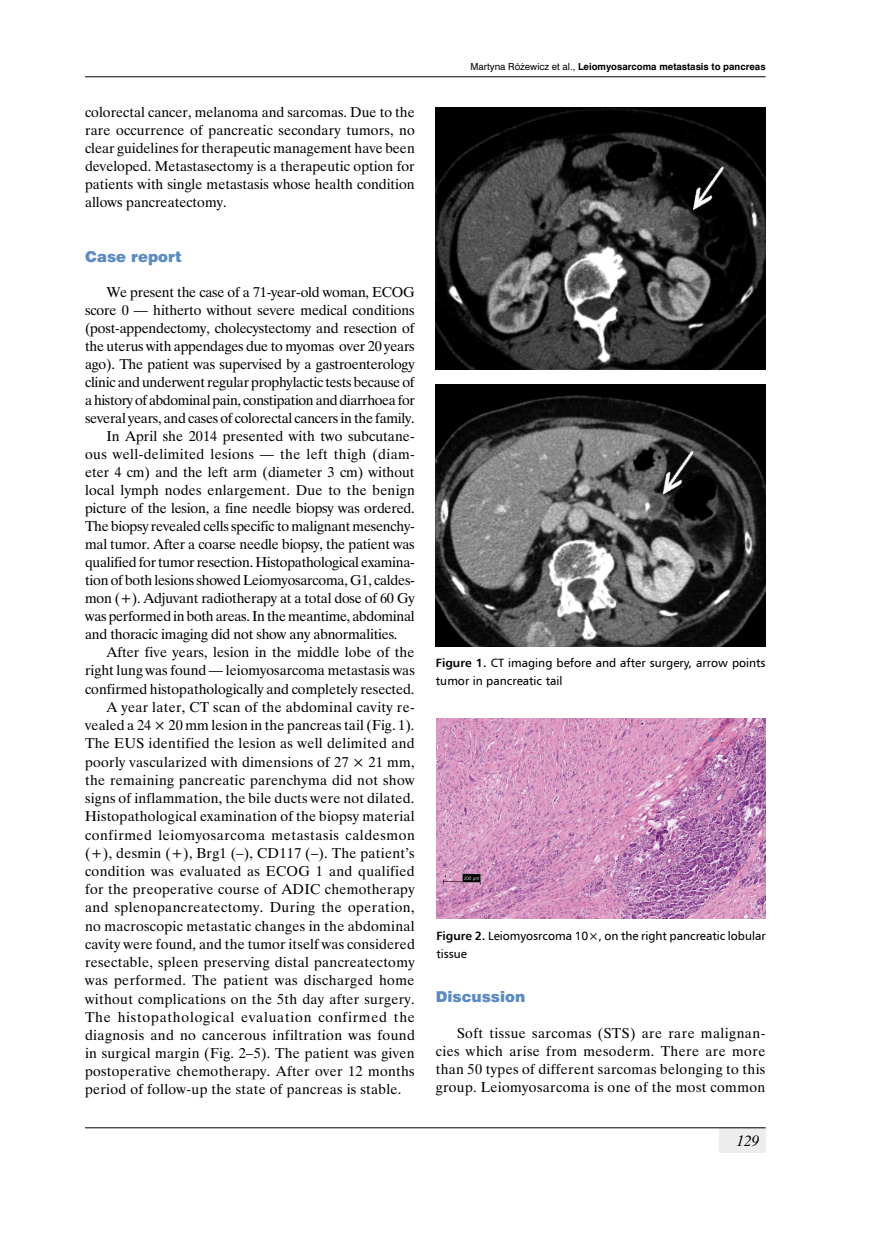
<style>
.page{position:relative;width:872px;height:1234px;background:#fff}
.page>*{position:absolute;margin:0;border:0;box-sizing:border-box;transform-origin:0 0}
.t1{font:15px "Swis 721 Blk EU";color:#5b8bc1}
.t2{font:italic 15px "Time Ibis EE";color:#000}
.t3{font:14.25px/18px "Time Ibis EE";letter-spacing:.005em;color:#000;text-align:justify}
.t4{font:14.25px "Time Ibis EE";letter-spacing:-.015em;color:#000}
.t5{font:14.25px "Time Ibis EE";letter-spacing:-.02em;color:#000}
.t6{font:14.25px "Time Ibis EE";letter-spacing:.03em;color:#000}
.t7{font:14.25px "Time Ibis EE";letter-spacing:-.025em;color:#000}
.t8{font:14.25px "Time Ibis EE";letter-spacing:.025em;color:#000}
.t9{font:14.25px "Time Ibis EE";letter-spacing:.04em;color:#000}
.t10{font:14.25px "Time Ibis EE";letter-spacing:.055em;color:#000}
.t11{font:12px/18px "Humnst 777 EU";color:#000}
.t12{font:700 9px "Swis 721 PL";color:#000}
.s1{font-weight:400}
.s2{font-weight:700}
</style>
<div class="page">
<hr style="left:85px;top:76px;width:680px;height:1px;background:#000">
<div style="left:719px;top:1127px;width:46px;height:25px;background:#ededed"></div>
<hr style="left:85px;top:1127px;width:680px;height:1px;background:#000">
<img style="left:436px;top:108px;width:329px;height:261px">
<img style="left:436px;top:384px;width:330px;height:262px">
<img style="left:436px;top:718px;width:330px;height:199px">
<p class="t3" style="left:85px;top:103px;width:331px">colorectal cancer, melanoma and sarcomas. Due to the rare occurrence of pancreatic secondary tumors, no clear guidelines for therapeutic management have been developed. Metastasectomy is a therapeutic option for patients with single metastasis whose health condition allows pancreatectomy.</p>
<p class="t1" style="left:85px;top:247px;width:98px">Case report</p>
<p class="t4" style="left:106px;top:283px;width:310px">We present the case of a 71-year-old woman, ECOG</p>
<p class="t3" style="left:85px;top:301px;width:331px">score 0 — hitherto without severe medical conditions</p>
<p class="t4" style="left:85px;top:319px;width:331px">(post-appendectomy, cholecystectomy and resection of</p>
<p class="t4" style="left:85px;top:337px;width:331px">the uterus with appendages due to myomas over 20 years</p>
<p class="t4" style="left:85px;top:355px;width:331px">ago). The patient was supervised by a gastroenterology</p>
<p class="t5" style="left:85px;top:373px;width:331px">clinic and underwent regular prophylactic tests because of</p>
<p class="t7" style="left:85px;top:391px;width:331px">a history of abdominal pain, constipation and diarrhoea for</p>
<p class="t5" style="left:85px;top:409px;width:331px">several years, and cases of colorectal cancers in the family.</p>
<p class="t3" style="left:106px;top:427px;width:310px">In April she 2014 presented with two subcutane-</p>
<p class="t8" style="left:85px;top:445px;width:331px">ous well-delimited lesions — the left thigh (diam-</p>
<p class="t3" style="left:85px;top:463px;width:331px">eter 4 cm) and the left arm (diameter 3 cm) without</p>
<p class="t3" style="left:85px;top:481px;width:331px">local lymph nodes enlargement. Due to the benign</p>
<p class="t4" style="left:85px;top:499px;width:331px">picture of the lesion, a fine needle biopsy was ordered.</p>
<p class="t4" style="left:85px;top:517px;width:331px">The biopsy revealed cells specific to malignant mesenchy-</p>
<p class="t4" style="left:85px;top:535px;width:331px">mal tumor. After a coarse needle biopsy, the patient was</p>
<p class="t5" style="left:85px;top:553px;width:331px">qualified for tumor resection. Histopathological examina-</p>
<p class="t4" style="left:85px;top:571px;width:331px">tion of both lesions showed Leiomyosarcoma, G1, caldes-</p>
<p class="t4" style="left:85px;top:589px;width:331px">mon (+). Adjuvant radiotherapy at a total dose of 60 Gy</p>
<p class="t5" style="left:85px;top:607px;width:331px">was performed in both areas. In the meantime, abdominal</p>
<p class="t4" style="left:85px;top:625px;width:314px">and thoracic imaging did not show any abnormalities.</p>
<p class="t3" style="left:106px;top:643px;width:309px">After five years, lesion in the middle lobe of the</p>
<p class="t3" style="left:85px;top:661px;width:331px">right lung was found — leiomyosarcoma metastasis was</p>
<p class="t3" style="left:85px;top:679px;width:331px">confirmed histopathologically and completely resected.</p>
<p class="t3" style="left:106px;top:697px;width:310px">A year later, CT scan of the abdominal cavity re-</p>
<p class="t3" style="left:85px;top:716px;width:331px">vealed a 24 × 20 mm lesion in the pancreas tail (Fig. 1).</p>
<p class="t3" style="left:85px;top:734px;width:331px">The EUS identified the lesion as well delimited and</p>
<p class="t3" style="left:85px;top:752px;width:331px">poorly vascularized with dimensions of 27 × 21 mm,</p>
<p class="t3" style="left:85px;top:770px;width:331px">the remaining pancreatic parenchyma did not show</p>
<p class="t3" style="left:85px;top:788px;width:331px">signs of inflammation, the bile ducts were not dilated.</p>
<p class="t3" style="left:85px;top:807px;width:331px">Histopathological examination of the biopsy material</p>
<p class="t9" style="left:85px;top:825px;width:331px">confirmed leiomyosarcoma metastasis caldesmon</p>
<p class="t3" style="left:85px;top:843px;width:331px">(+), desmin (+), Brg1 (–), CD117 (–). The patient’s</p>
<p class="t3" style="left:85px;top:861px;width:331px">condition was evaluated as ECOG 1 and qualified</p>
<p class="t3" style="left:85px;top:880px;width:331px">for the preoperative course of ADIC chemotherapy</p>
<p class="t6" style="left:85px;top:898px;width:331px">and splenopancreatectomy. During the operation,</p>
<p class="t3" style="left:85px;top:916px;width:331px">no macroscopic metastatic changes in the abdominal</p>
<p class="t3" style="left:85px;top:934px;width:331px">cavity were found, and the tumor itself was considered</p>
<p class="t3" style="left:85px;top:952px;width:331px">resectable, spleen preserving distal pancreatectomy</p>
<p class="t6" style="left:85px;top:971px;width:331px">was performed. The patient was discharged home</p>
<p class="t3" style="left:85px;top:989px;width:331px">without complications on the 5th day after surgery.</p>
<p class="t10" style="left:85px;top:1007px;width:331px">The histopathological evaluation confirmed the</p>
<p class="t6" style="left:85px;top:1025px;width:331px">diagnosis and no cancerous infiltration was found</p>
<p class="t3" style="left:85px;top:1043px;width:331px">in surgical margin (Fig. 2–5). The patient was given</p>
<p class="t3" style="left:85px;top:1061px;width:331px">postoperative chemotherapy. After over 12 months</p>
<p class="t3" style="left:85px;top:1079px;width:318px">period of follow-up the state of pancreas is stable.</p>
<p class="t12" style="left:470px;top:61px;width:296px"><span class="s1">Martyna Różewicz et al.,</span> Leiomyosarcoma metastasis to pancreas</p>
<p class="t11" style="left:436px;top:654px;width:331px"><span class="s2">Figure 1.</span> CT imaging before and after surgery, arrow points tumor in pancreatic tail</p>
<p class="t11" style="left:436px;top:926px;width:331px"><span class="s2">Figure 2.</span> Leiomyosrcoma 10×, on the right pancreatic lobular tissue</p>
<p class="t1" style="left:436px;top:987px;width:91px">Discussion</p>
<p class="t3" style="left:436px;top:1023px;width:331px;text-indent:21px">Soft tissue sarcomas (STS) are rare malignan&shy;cies which arise from mesoderm. There are more than 50 types of different sarcomas belonging to this group. Leiomyosarcoma is one of the most common</p>
<p class="t2" style="left:736px;top:1131px;width:24px">129</p>
</div>
